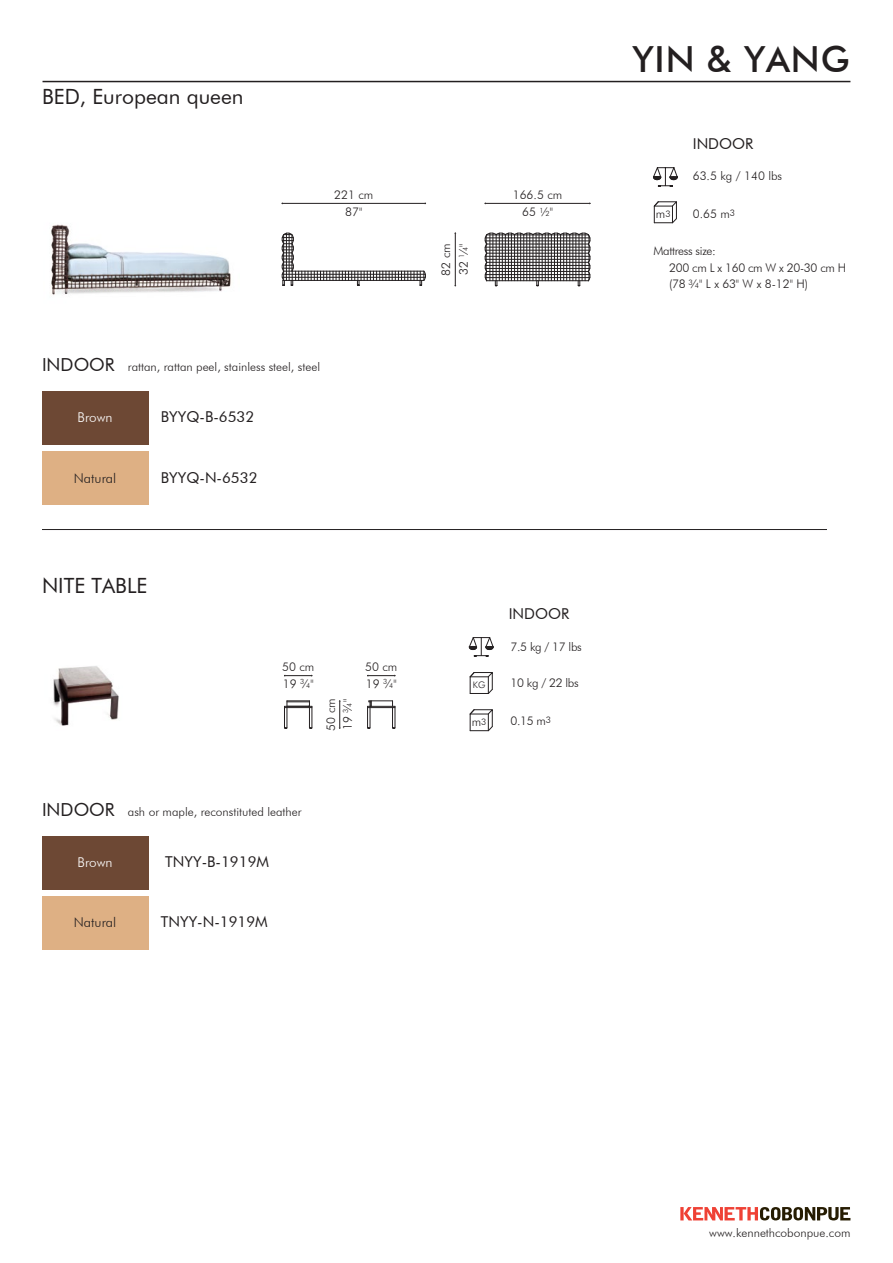
<style>
.page{position:relative;width:893px;height:1263px;background:#fff}
.page>*{position:absolute;margin:0;border:0;box-sizing:border-box;transform-origin:0 0}
.t1{font:500 36px "Futura BT";letter-spacing:.025em;color:#231f20}
.t2{font:21px "Futura BT";color:#231f20}
.t3{font:18px "Futura BT";color:#231f20}
.t4{font:15px "Futura BT";color:#231f20}
.t5{font:300 13.5px "Futura BT";color:#231f20}
.t6{font:300 13.5px "Futura BT";color:#fff}
.t7{font:300 12px/17.7px "Futura BT";color:#231f20}
.t8{font:300 12px/16.5px "Futura BT";letter-spacing:-.025em;color:#231f20}
.t9{font:300 9px "Futura BT";color:#231f20}
.s1{font-size:7.2px}
.s2{font-size:9px}
.s3{font-size:7.5px}
</style>
<div class="page">
<svg style="left:680px;top:1207px;width:170px;height:13px"></svg>
<hr style="left:43px;top:81px;width:807px;height:1px;background:#231f20">
<img style="left:51px;top:224px;width:180px;height:71px">
<svg style="left:484px;top:232px;width:107px;height:55px"></svg>
<hr style="left:485px;top:265px;width:105px;height:1px;background:#231f20">
<hr style="left:529px;top:233px;width:1px;height:48px;background:#231f20">
<hr style="left:526px;top:233px;width:1px;height:48px;background:#231f20">
<hr style="left:520px;top:233px;width:1px;height:48px;background:#231f20">
<hr style="left:517px;top:233px;width:1px;height:48px;background:#231f20">
<hr style="left:511px;top:233px;width:1px;height:48px;background:#231f20">
<hr style="left:508px;top:233px;width:1px;height:48px;background:#231f20">
<hr style="left:502px;top:233px;width:1px;height:48px;background:#231f20">
<hr style="left:499px;top:233px;width:1px;height:48px;background:#231f20">
<hr style="left:493px;top:233px;width:1px;height:48px;background:#231f20">
<hr style="left:490px;top:233px;width:1px;height:48px;background:#231f20">
<svg style="left:282px;top:232px;width:144px;height:54px"></svg>
<hr style="left:282px;top:203px;width:144px;height:1px;background:#231f20">
<hr style="left:455px;top:233px;width:1px;height:53px;background:#231f20">
<hr style="left:485px;top:203px;width:105px;height:1px;background:#231f20">
<div style="left:42px;top:391px;width:106px;height:53px;background:#6d4834"></div>
<div style="left:42px;top:452px;width:106px;height:53px;background:#deb084"></div>
<hr style="left:42px;top:529px;width:785px;height:1px;background:#231f20">
<div style="left:42px;top:836px;width:106px;height:53px;background:#6d4834"></div>
<div style="left:42px;top:896px;width:106px;height:54px;background:#deb084"></div>
<svg style="left:339px;top:700px;width:2px;height:29px"></svg>
<svg style="left:367px;top:675px;width:28px;height:2px"></svg>
<svg style="left:367px;top:700px;width:29px;height:29px"></svg>
<svg style="left:284px;top:675px;width:28px;height:2px"></svg>
<svg style="left:284px;top:700px;width:29px;height:29px"></svg>
<img style="left:53px;top:666px;width:66px;height:60px">
<svg style="left:469px;top:637px;width:25px;height:20px"></svg>
<svg style="left:469px;top:672px;width:24px;height:22px"></svg>
<svg style="left:469px;top:709px;width:24px;height:22px"></svg>
<svg style="left:653px;top:167px;width:25px;height:20px"></svg>
<svg style="left:653px;top:201px;width:24px;height:23px"></svg>
<h2 class="t2" style="left:42px;top:84px;width:203px">BED, European queen</h2>
<p class="t7" style="left:334px;top:185px;width:41px;text-align:center">221 cm<br>87"</p>
<h3 class="t3" style="left:42px;top:354px;width:74px">INDOOR</h3>
<p class="t7" style="left:128px;top:358px;width:194px">rattan, rattan peel, stainless steel, steel</p>
<p class="t6" style="left:78px;top:409px;width:37px">Brown</p>
<p class="t4" style="left:161px;top:408px;width:95px">BYYQ-B-6532</p>
<p class="t5" style="left:74px;top:469px;width:44px">Natural</p>
<p class="t4" style="left:161px;top:468px;width:98px">BYYQ-N-6532</p>
<h2 class="t2" style="left:42px;top:572px;width:107px">NITE TABLE</h2>
<p class="t7" style="left:282px;top:658px;width:34px;line-height:17px">50 cm<br>19 <sup>3</sup>⁄<span class="s1">4</span>"</p>
<p class="t7" style="left:365px;top:658px;width:34px;line-height:17px">50 cm<br>19 <sup>3</sup>⁄<span class="s1">4</span>"</p>
<p class="t7" style="left:322px;top:731px;width:34px;line-height:17px;rotate:-90deg">50 cm<br>19 <sup>3</sup>⁄<span class="s1">4</span>"</p>
<h3 class="t3" style="left:42px;top:799px;width:74px">INDOOR</h3>
<p class="t7" style="left:128px;top:803px;width:175px">ash or maple, reconstituted leather</p>
<p class="t6" style="left:78px;top:854px;width:37px">Brown</p>
<p class="t4" style="left:165px;top:853px;width:105px">TNYY-B-1919M</p>
<p class="t5" style="left:74px;top:914px;width:44px">Natural</p>
<p class="t4" style="left:161px;top:913px;width:108px">TNYY-N-1919M</p>
<p class="t7" style="left:437px;top:275px;width:34px;rotate:-90deg">82 cm<br>32 <sup>1</sup>⁄<span class="s1">4</span>"</p>
<p class="t7" style="left:513px;top:185px;width:51px;text-align:center">166.5 cm<br>65 <sup>1</sup>⁄<span class="s1">2</span>"</p>
<p class="t9" style="left:473px;top:680px;width:14px">KG</p>
<p class="t7" style="left:472px;top:713px;width:16px">m<span class="s2">3</span></p>
<p class="t4" style="left:509px;top:604px;width:62px">INDOOR</p>
<p class="t7" style="left:510px;top:637px;width:73px">7.5 kg / 17 lbs</p>
<p class="t7" style="left:510px;top:673px;width:70px">10 kg / 22 lbs</p>
<p class="t7" style="left:510px;top:712px;width:42px">0.15 m<sup>3</sup></p>
<h1 class="t1" style="left:632px;top:37px;width:219px">YIN &amp; YANG</h1>
<p class="t4" style="left:693px;top:134px;width:62px">INDOOR</p>
<p class="t7" style="left:693px;top:167px;width:91px">63.5 kg / 140 lbs</p>
<p class="t7" style="left:656px;top:205px;width:16px">m<span class="s2">3</span></p>
<p class="t7" style="left:693px;top:205px;width:44px">0.65 m<sup>3</sup></p>
<p class="t8" style="left:669px;top:242px;width:178px;text-indent:-16px">Mattress size:<br>200 cm L x 160 cm W x 20-30 cm H (78 <sup>3</sup>⁄<span class="s3">4</span>" L x 63" W x 8-12" H)</p>
<p class="t7" style="left:709px;top:1224px;width:143px">www.kennethcobonpue.com</p>
</div>
